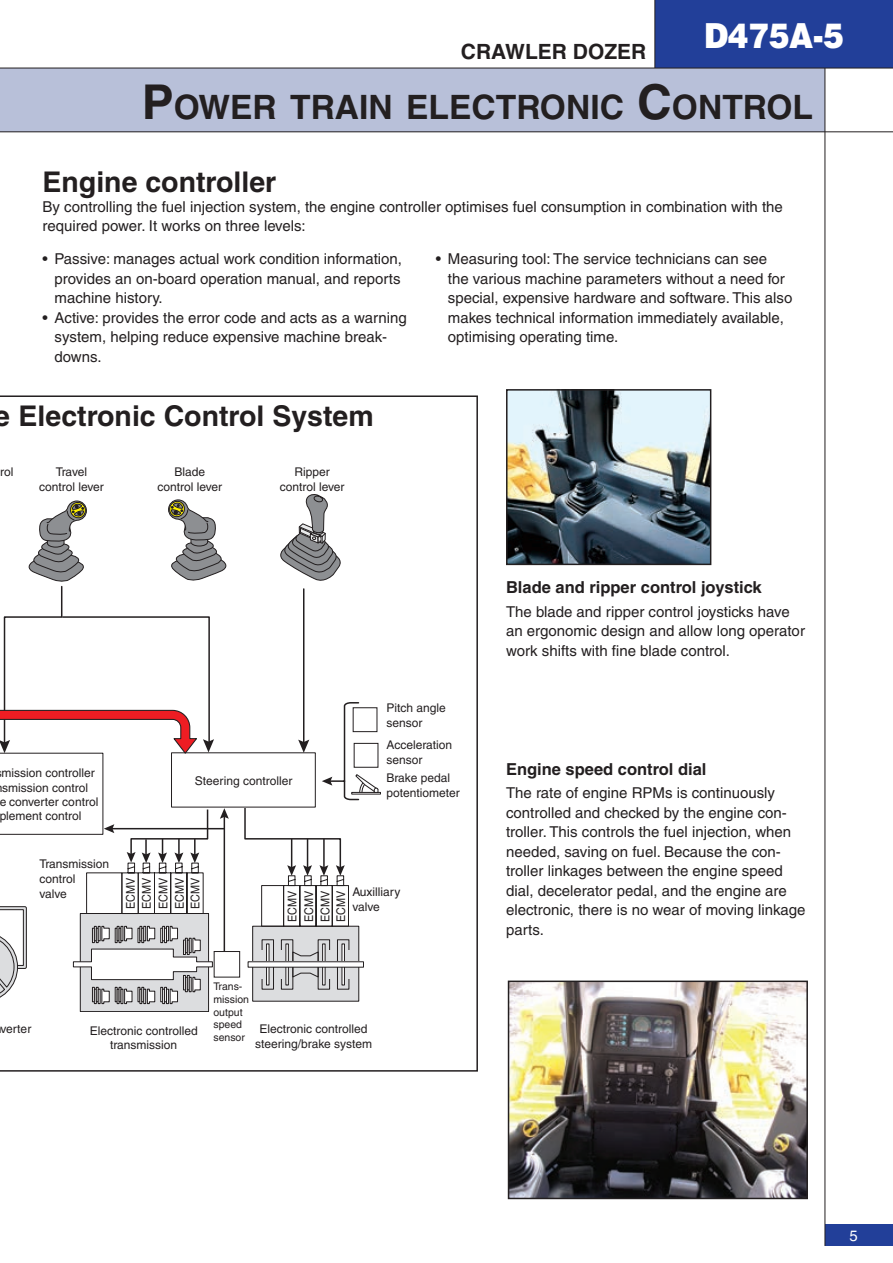
<style>
.page{position:relative;width:893px;height:1263px;background:#fff}
.page>*{position:absolute;margin:0;border:0;box-sizing:border-box;transform-origin:0 0}
.t1{font:900 34.5px "Helvetica";letter-spacing:-.01em;color:#fff;scale:.9 1}
.t2{font:700 33.6px "Helvetica";color:#231f20}
.t3{font:700 28.5px "Helvetica";color:#231f20}
.t4{font:700 21px "Helvetica";color:#231f20}
.t5{font:700 16.5px "Helvetica";color:#231f20}
.t6{font:15px/19.5px "Helvetica";color:#231f20}
.t7{font:15px "Helvetica";color:#fff}
.t8{font:12px/14.4px "Helvetica";color:#231f20}
.t9{font:12px/16.4px "Helvetica";color:#231f20;text-align:justify;scale:.9 1}
.t10{font:10.5px/12.6px "Helvetica";color:#231f20}
.s1{font-size:48px}
</style>
<div class="page">
<div style="left:0;top:68px;width:825px;height:64px;background:#b8c0d9"></div>
<div style="left:825px;top:1225px;width:68px;height:21px;background:#223f99"></div>
<hr style="left:825px;top:0;width:1px;height:1246px;background:#231f20">
<div style="left:655px;top:0;width:238px;height:68px;background:#223f99"></div>
<hr style="left:0;top:68px;width:893px;height:1px;background:#231f20">
<hr style="left:0;top:131px;width:893px;height:1px;background:#231f20">
<svg style="left:0;top:395px;width:478px;height:676px"></svg>
<img style="left:509px;top:392px;width:199px;height:170px">
<div style="left:506px;top:389px;width:205px;height:176px;border:2px solid #231f20"></div>
<img style="left:511px;top:983px;width:294px;height:213px">
<div style="left:508px;top:980px;width:300px;height:219px;border:2px solid #231f20"></div>
<hr style="left:654px;top:0;width:1px;height:68px;background:#231f20">
<h3 class="t4" style="left:461px;top:39px;width:187px">CRAWLER DOZER</h3>
<h1 class="t1" style="left:704px;top:13px;width:157px">D475A-5</h1>
<h2 class="t2" style="left:142px;top:86px;width:673px"><span class="s1">P</span>OWER TRAIN ELECTRONIC <span class="s1">C</span>ONTROL</h2>
<h3 class="t3" style="left:43px;top:165px;width:235px">Engine controller</h3>
<p class="t6" style="left:43px;top:197px;width:742px">By controlling the fuel injection system, the engine controller optimises fuel consumption in combination with the required power. It works on three levels:</p>
<p class="t6" style="left:55px;top:249px;width:349px;text-align:justify;text-indent:-12px">• Passive: manages actual work condition information, provides an on-board operation manual, and reports machine history.</p>
<p class="t6" style="left:55px;top:308px;width:354px;text-indent:-12px">• Active: provides the error code and acts as a warning system, helping reduce expensive machine break&shy;downs.</p>
<p class="t6" style="left:448px;top:249px;width:346px;text-indent:-12px">• Measuring tool: The service technicians can see<br>the various machine parameters without a need for special, expensive hardware and software. This also makes technical information immediately available, optimising operating time.</p>
<h3 class="t3" style="left:-5px;top:399px;width:380px">e Electronic Control System</h3>
<p class="t8" style="left:0;top:465px;width:15px">rol</p>
<p class="t8" style="left:39px;top:465px;width:66px;text-align:center">Travel control lever</p>
<p class="t8" style="left:157px;top:465px;width:66px;text-align:center">Blade control lever</p>
<p class="t8" style="left:280px;top:465px;width:66px;text-align:center">Ripper control lever</p>
<p class="t8" style="left:-1px;top:766px;width:101px">mission controller smission control<br>e converter control plement control</p>
<p class="t8" style="left:39px;top:856px;width:71px;line-height:15px">Transmission control<br>valve</p>
<p class="t8" style="left:195px;top:773px;width:99px">Steering controller</p>
<p class="t8" style="left:386px;top:700px;width:61px;line-height:15px">Pitch angle sensor</p>
<p class="t8" style="left:386px;top:737px;width:67px;line-height:15px">Acceleration sensor</p>
<p class="t8" style="left:386px;top:770px;width:75px;line-height:15px">Brake pedal potentiometer</p>
<p class="t9" style="left:123px;top:909px;width:36px;rotate:-90deg">ECMV</p>
<p class="t9" style="left:139px;top:909px;width:36px;rotate:-90deg">ECMV ECMV ECMV ECMV</p>
<p class="t8" style="left:352px;top:885px;width:49px;line-height:15px">Auxilliary valve</p>
<p class="t9" style="left:285px;top:922px;width:36px;rotate:-90deg">ECMV ECMV ECMV ECMV</p>
<p class="t8" style="left:0;top:1022px;width:32px">verter</p>
<p class="t8" style="left:90px;top:1023px;width:110px;text-align:center">Electronic controlled transmission</p>
<p class="t10" style="left:213px;top:980px;width:37px">Trans&shy;mission output speed sensor</p>
<p class="t8" style="left:255px;top:1022px;width:119px;text-align:center">Electronic controlled steering/brake system</p>
<p class="t5" style="left:506px;top:577px;width:257px">Blade and ripper control joystick</p>
<p class="t6" style="left:506px;top:601px;width:300px">The blade and ripper control joysticks have an ergonomic design and allow long operator work shifts with fine blade control.</p>
<p class="t5" style="left:506px;top:759px;width:202px">Engine speed control dial</p>
<p class="t6" style="left:506px;top:783px;width:301px">The rate of engine RPMs is continuously controlled and checked by the engine con&shy;troller. This controls the fuel injection, when needed, saving on fuel. Because the con&shy;troller linkages between the engine speed dial, decelerator pedal, and the engine are electronic, there is no wear of moving linkage parts.</p>
<p class="t7" style="left:849px;top:1227px;width:10px">5</p>
</div>
